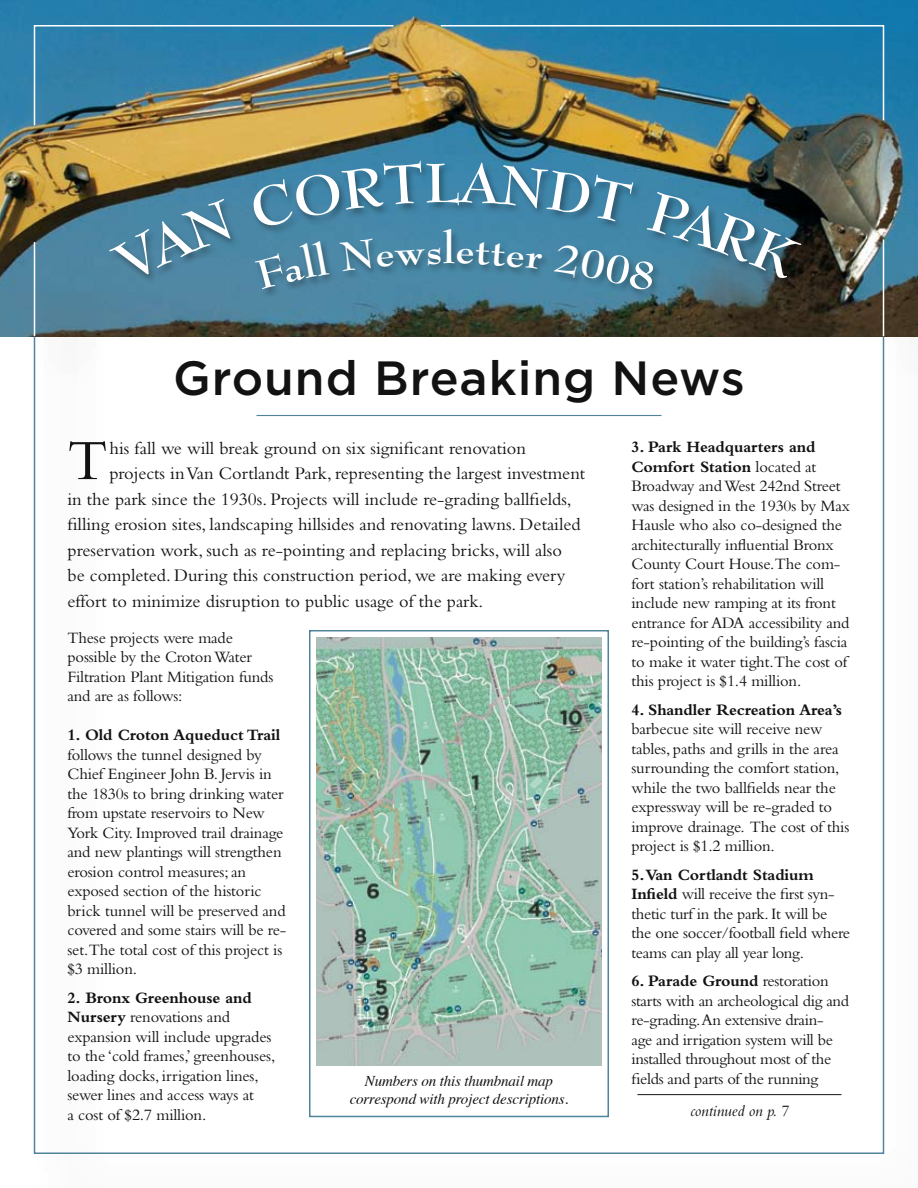
<style>
.page{position:relative;width:918px;height:1188px;background:#fff}
.page>*{position:absolute;margin:0;border:0;box-sizing:border-box;transform-origin:0 0}
.t1{font:59.4px "Bembo";color:#121212}
.t2{font:500 48px "Gotham HTF";letter-spacing:.02em;color:#121212}
.t3{font:700 39.9px "Bernhard Modern BT";color:#fff;scale:1.05 1}
.t4{font:18.3px "Bembo";color:#121212}
.t5{font:16.5px/19.5px "Bembo";letter-spacing:-.01em;color:#121212}
.t6{font:700 16.5px "Bembo";letter-spacing:-.01em;color:#121212}
.t7{font:italic 16.5px "Bembo";letter-spacing:-.01em;color:#121212}
.t8{font:italic 15px/18px "Times";letter-spacing:-.01em;color:#121212;text-align:center}
.s1{font-weight:700}
</style>
<div class="page">
<img style="left:0;top:0;width:918px;height:336px">
<div style="left:106px;top:159px;width:703px;height:128px;background:#121212;opacity:.4"></div>
<div style="left:252px;top:228px;width:409px;height:70px;background:#4c88a6"></div>
<hr style="left:637px;top:1094px;width:204px;height:1px;background:#121212">
<hr style="left:256px;top:415px;width:406px;height:1px;background:#50849d">
<img style="left:316px;top:638px;width:286px;height:427px">
<div style="left:876px;top:232px;width:42px;height:154px;background:#121212;opacity:.6"></div>
<hr style="left:883px;top:239px;width:1px;height:97px;background:#fff">
<div style="left:27px;top:235px;width:81px;height:151px;background:#121212;opacity:.6"></div>
<hr style="left:34px;top:242px;width:1px;height:94px;background:#fff">
<div style="left:434px;top:18px;width:484px;height:164px;background:#121212;opacity:.6"></div>
<img style="left:455px;top:24px;width:430px;height:98px">
<div style="left:27px;top:18px;width:428px;height:168px;background:#121212;opacity:.6"></div>
<img style="left:33px;top:24px;width:362px;height:103px">
<div style="left:309px;top:630px;width:300px;height:487px;border:2px solid #50849d"></div>
<svg style="left:109px;top:199px;width:129px;height:86px;background:#48809c"></svg>
<svg style="left:249px;top:161px;width:553px;height:131px"></svg>
<h3 class="t3" style="left:443px;top:224px;width:13px">l</h3>
<h2 class="t2" style="left:173px;top:351px;width:573px">Ground Breaking News</h2>
<h1 class="t1" style="left:68px;top:426px;width:42px">T</h1>
<p class="t4" style="left:109px;top:437px;width:418px">his fall we will break ground on six significant renovation</p>
<p class="t4" style="left:109px;top:463px;width:477px">projects in Van Cortlandt Park, representing the largest investment</p>
<p class="t4" style="left:68px;top:488px;width:506px">in the park since the 1930s. Projects will include re-grading ballfields,</p>
<p class="t4" style="left:68px;top:514px;width:515px">filling erosion sites, landscaping hillsides and renovating lawns. Detailed</p>
<p class="t4" style="left:68px;top:539px;width:496px">preservation work, such as re-pointing and replacing bricks, will also</p>
<p class="t4" style="left:68px;top:565px;width:499px">be completed. During this construction period, we are making every</p>
<p class="t4" style="left:68px;top:590px;width:417px">effort to minimize disruption to public usage of the park.</p>
<p class="t5" style="left:68px;top:627px;width:207px">These projects were made possible by the Croton Water<br>Filtration Plant Mitigation funds and are as follows:</p>
<p class="t6" style="left:68px;top:726px;width:214px">1. Old Croton Aqueduct Trail</p>
<p class="t5" style="left:68px;top:744px;width:221px">follows the tunnel designed by<br>Chief Engineer John B. Jervis in the 1830s to bring drinking water from upstate reservoirs to New<br>York City. Improved trail drainage and new plantings will strengthen erosion control measures; an exposed section of the historic brick tunnel will be preserved and covered and some stairs will be re&shy;set.The total cost of this project is $3 million.</p>
<p class="t5" style="left:68px;top:987px;width:209px"><span class="s1">2. Bronx Greenhouse and<br>Nursery</span> renovations and expansion will include upgrades to the ‘cold frames,’ greenhouses, loading docks, irrigation lines, sewer lines and access ways at<br>a cost of $2.7 million.</p>
<p class="t8" style="left:350px;top:1071px;width:220px">Numbers on this thumbnail map correspond with project descriptions.</p>
<p class="t5" style="left:632px;top:437px;width:220px"><span class="s1">3. Park Headquarters and<br>Comfort Station</span> located at<br>Broadway and West 242nd Street was designed in the 1930s by Max<br>Hausle who also co-designed the architecturally influential Bronx<br>County Court House.The com&shy;fort station’s rehabilitation will include new ramping at its front entrance for ADA accessibility and re-pointing of the building’s fascia to make it water tight.The cost of this project is $1.4 million.</p>
<p class="t6" style="left:632px;top:700px;width:212px">4. Shandler Recreation Area’s</p>
<p class="t5" style="left:632px;top:719px;width:219px">barbecue site will receive new tables, paths and grills in the area surrounding the comfort station, while the two ballfields near the expressway will be re-graded to improve drainage. The cost of this project is $1.2 million.</p>
<p class="t5" style="left:632px;top:865px;width:220px"><span class="s1">5.Van Cortlandt Stadium<br>Infield</span> will receive the first syn&shy;thetic turf in the park. It will be the one soccer/football field where teams can play all year long.</p>
<p class="t5" style="left:632px;top:971px;width:219px"><span class="s1">6. Parade Ground</span> restoration starts with an archeological dig and re-grading.An extensive drain-<br>age and irrigation system will be installed throughout most of the fields and parts of the running</p>
<p class="t7" style="left:691px;top:1101px;width:99px">continued on p. 7</p>
</div>
